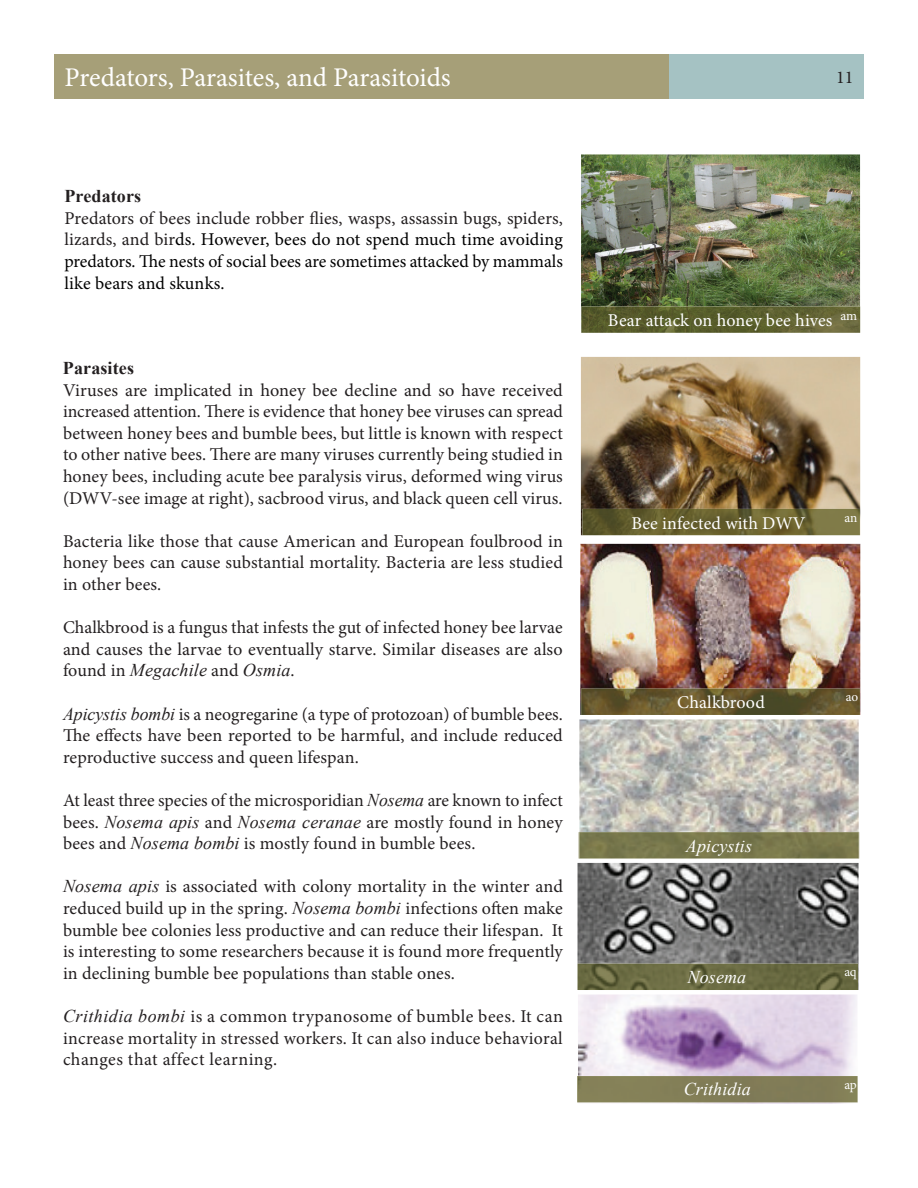
<style>
.page{position:relative;width:918px;height:1188px;background:#fff}
.page>*{position:absolute;margin:0;border:0;box-sizing:border-box;transform-origin:0 0}
.t1{font:27px "Minion Pro";letter-spacing:-.005em;color:#fff}
.t2{font:18px/21.6px "Minion Pro";letter-spacing:.005em;color:#231f20;text-align:justify}
.t3{font:18px/21.6px "Minion Pro";color:#000;text-align:justify}
.t4{font:18px "Minion Pro";letter-spacing:.005em;color:#fff}
.t5{font:italic 18px "Times New Roman";letter-spacing:.005em;color:#231f20}
.t6{font:italic 18px "Times New Roman";letter-spacing:.005em;color:#fff}
.t7{font:700 18px "Times New Roman";letter-spacing:.005em;color:#231f20}
.t8{font:13.5px "Minion Pro";letter-spacing:-.02em;color:#fff}
.s1{color:#231f20}
.s2{font-family:"Minion Pro";font-style:normal}
.s3{font-family:"Times New Roman";font-style:italic}
</style>
<div class="page">
<div style="left:54px;top:54px;width:616px;height:45px;background:#a69f78"></div>
<div style="left:670px;top:54px;width:194px;height:45px;background:#a5c2c3"></div>
<img style="left:581px;top:154px;width:279px;height:152px">
<img style="left:581px;top:357px;width:279px;height:178px">
<img style="left:580px;top:544px;width:280px;height:171px">
<svg style="left:860px;top:306px;width:1px;height:27px"></svg>
<img style="left:581px;top:306px;width:279px;height:27px">
<img style="left:582px;top:509px;width:278px;height:26px">
<img style="left:578px;top:863px;width:281px;height:127px">
<img style="left:578px;top:995px;width:280px;height:109px">
<img style="left:581px;top:689px;width:279px;height:26px">
<img style="left:579px;top:719px;width:280px;height:113px">
<svg style="left:859px;top:832px;width:1px;height:27px"></svg>
<img style="left:579px;top:832px;width:280px;height:27px">
<img style="left:578px;top:964px;width:280px;height:26px">
<div style="left:578px;top:1076px;width:280px;height:26px;background:#827e57"></div>
<h1 class="t1" style="left:64px;top:60px;width:388px">Predators, Parasites, and Parasitoids</h1>
<p class="t7" style="left:64px;top:184px;width:78px">Predators</p>
<p class="t3" style="left:64px;top:207px;width:500px"><span class="s1">Predators of bees include robber flies, wasps, assassin bugs, spiders, lizards, and bir</span>ds. However, bees do not spend much time avoiding predators. The nests of social bees are sometimes attacked by mammals like bears and skunks.</p>
<p class="t7" style="left:63px;top:356px;width:73px">Parasites</p>
<p class="t2" style="left:63px;top:379px;width:501px">Viruses are implicated in honey bee decline and so have received increased attention. There is evidence that honey bee viruses can spread between honey bees and bumble bees, but little is known with respect to other native bees. There are many viruses currently being studied in honey bees, including acute bee paralysis virus, deformed wing virus (DWV-see image at right), sacbrood virus, and black queen cell virus.</p>
<p class="t2" style="left:63px;top:530px;width:501px">Bacteria like those that cause American and European foulbrood in honey bees can cause substantial mortality. Bacteria are less studied in other bees.</p>
<p class="t2" style="left:63px;top:617px;width:501px">Chalkbrood is a fungus that infests the gut of infected honey bee larvae and causes the larvae to eventually starve. Similar diseases are also</p>
<p class="t5" style="left:63px;top:658px;width:233px"><span class="s2">found in</span> Megachile <span class="s2">and</span> Osmia<span class="s2">.</span></p>
<p class="t2" style="left:63px;top:703px;width:501px"><span class="s3">Apicystis bombi</span> is a neogregarine (a type of protozoan) of bumble bees.<br>The effects have been reported to be harmful, and include reduced reproductive success and queen lifespan.</p>
<p class="t2" style="left:63px;top:790px;width:501px">At least three species of the microsporidian <span class="s3">Nosema</span> are known to infect bees. <span class="s3">Nosema apis</span> and <span class="s3">Nosema ceranae</span> are mostly found in honey bees and <span class="s3">Nosema bombi</span> is mostly found in bumble bees.</p>
<p class="t2" style="left:63px;top:876px;width:501px"><span class="s3">Nosema apis</span> is associated with colony mortality in the winter and reduced build up in the spring. <span class="s3">Nosema bombi</span> infections often make bumble bee colonies less productive and can reduce their lifespan. It is interesting to some researchers because it is found more frequently in declining bumble bee populations than stable ones.</p>
<p class="t2" style="left:63px;top:1006px;width:501px"><span class="s3">Crithidia bombi</span> is a common trypanosome of bumble bees. It can increase mortality in stressed workers. It can also induce behavioral changes that affect learning.</p>
<p class="t2" style="left:836px;top:67px;width:19px">11</p>
<p class="t4" style="left:608px;top:308px;width:226px">Bear attack on honey bee hives</p>
<p class="t8" style="left:840px;top:306px;width:18px">am</p>
<p class="t4" style="left:631px;top:511px;width:176px">Bee infected with DWV</p>
<p class="t8" style="left:845px;top:508px;width:14px">an</p>
<p class="t4" style="left:677px;top:691px;width:89px">Chalkbrood</p>
<p class="t8" style="left:846px;top:688px;width:14px">ao</p>
<p class="t6" style="left:686px;top:833px;width:68px">Apicystis</p>
<p class="t6" style="left:688px;top:964px;width:60px">Nosema</p>
<p class="t8" style="left:844px;top:963px;width:14px">aq</p>
<p class="t6" style="left:684px;top:1077px;width:69px">Crithidia</p>
<p class="t8" style="left:844px;top:1076px;width:14px">ap</p>
</div>
